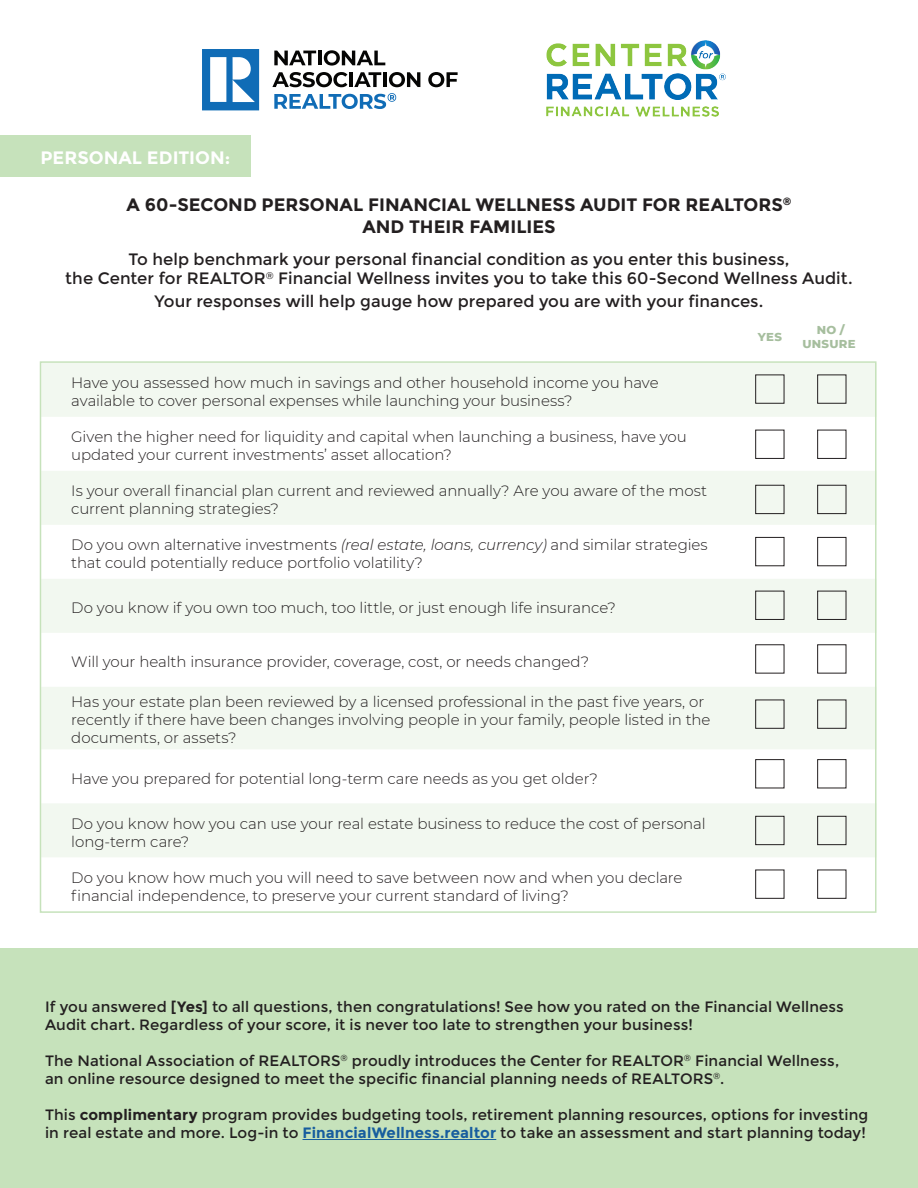
<style>
.page{position:relative;width:918px;height:1188px;background:#fff}
.page>*{position:absolute;margin:0;border:0;box-sizing:border-box;transform-origin:0 0}
.t1{font:700 18px/21.6px "Montserrat";color:#231f20;text-align:center}
.t2{font:700 18px "Montserrat";color:#fff}
.t3{font:16.5px/19.8px "Montserrat";letter-spacing:.005em;color:#231f20;text-align:center}
.t4{font:300 15px/18px "Montserrat";letter-spacing:-.005em;color:#231f20}
.t5{font:15px/18px "Montserrat";letter-spacing:.005em;color:#231f20}
.t6{font:800 11.7px/14.1px "Montserrat";letter-spacing:.025em;color:#a6be9e;text-align:center}
.s1{font-style:italic}
.s2{font-weight:700}
.s3{font-weight:700;color:#175d9e}
</style>
<div class="page">
<div style="left:0;top:948px;width:918px;height:240px;background:#c6e2bb"></div>
<svg style="left:43px;top:364px;width:831px;height:493px;fill:#f2f8f0"></svg>
<div style="left:755px;top:375px;width:29px;height:29px;border:1px solid #231f20"></div>
<div style="left:755px;top:591px;width:29px;height:29px;border:1px solid #231f20"></div>
<div style="left:755px;top:485px;width:29px;height:29px;border:1px solid #231f20"></div>
<div style="left:755px;top:700px;width:29px;height:29px;border:1px solid #231f20"></div>
<div style="left:755px;top:816px;width:29px;height:29px;border:1px solid #231f20"></div>
<div style="left:755px;top:430px;width:29px;height:29px;border:1px solid #231f20"></div>
<div style="left:755px;top:644px;width:29px;height:30px;border:1px solid #231f20"></div>
<div style="left:755px;top:537px;width:29px;height:29px;border:1px solid #231f20"></div>
<div style="left:755px;top:759px;width:29px;height:29px;border:1px solid #231f20"></div>
<div style="left:755px;top:870px;width:29px;height:29px;border:1px solid #231f20"></div>
<div style="left:817px;top:375px;width:29px;height:29px;border:1px solid #231f20"></div>
<div style="left:817px;top:591px;width:29px;height:29px;border:1px solid #231f20"></div>
<div style="left:817px;top:485px;width:29px;height:29px;border:1px solid #231f20"></div>
<div style="left:817px;top:700px;width:29px;height:29px;border:1px solid #231f20"></div>
<div style="left:817px;top:816px;width:29px;height:29px;border:1px solid #231f20"></div>
<div style="left:817px;top:430px;width:29px;height:29px;border:1px solid #231f20"></div>
<div style="left:817px;top:644px;width:29px;height:30px;border:1px solid #231f20"></div>
<div style="left:817px;top:537px;width:29px;height:29px;border:1px solid #231f20"></div>
<div style="left:817px;top:759px;width:29px;height:29px;border:1px solid #231f20"></div>
<div style="left:817px;top:870px;width:29px;height:29px;border:1px solid #231f20"></div>
<img style="left:546px;top:40px;width:180px;height:77px">
<svg style="left:274px;top:51px;width:42px;height:14px"></svg>
<hr style="left:318px;top:51px;width:4px;height:14px;background:#050504">
<svg style="left:324px;top:50px;width:61px;height:16px"></svg>
<svg style="left:272px;top:72px;width:75px;height:15px"></svg>
<hr style="left:349px;top:72px;width:4px;height:15px;background:#050504">
<svg style="left:354px;top:72px;width:27px;height:15px"></svg>
<hr style="left:383px;top:72px;width:4px;height:15px;background:#050504">
<svg style="left:389px;top:72px;width:31px;height:15px"></svg>
<svg style="left:428px;top:72px;width:30px;height:15px"></svg>
<svg style="left:274px;top:93px;width:122px;height:16px"></svg>
<svg style="left:202px;top:49px;width:57px;height:61px"></svg>
<hr style="left:303px;top:1139px;width:193px;height:1px;background:#175d9e">
<div style="left:0;top:135px;width:251px;height:42px;background:#c6e2bb"></div>
<p class="t2" style="left:40px;top:147px;width:191px">PERSONAL EDITION:</p>
<p class="t1" style="left:127px;top:194px;width:666px">A 60-SECOND PERSONAL FINANCIAL WELLNESS AUDIT FOR REALTORS<sup>®<br></sup>AND THEIR FAMILIES</p>
<p class="t3" style="left:65px;top:249px;width:789px">To help benchmark your personal financial condition as you enter this business,<br>the Center for REALTOR<sup>®</sup> Financial Wellness invites you to take this 60-Second Wellness Audit.</p>
<p class="t3" style="left:155px;top:291px;width:610px">Your responses will help gauge how prepared you are with your finances.</p>
<p class="t4" style="left:71px;top:373px;width:589px">Have you assessed how much in savings and other household income you have available to cover personal expenses while launching your business?</p>
<p class="t4" style="left:71px;top:427px;width:617px">Given the higher need for liquidity and capital when launching a business, have you updated your current investments’ asset allocation?</p>
<p class="t4" style="left:71px;top:481px;width:638px">Is your overall financial plan current and reviewed annually? Are you aware of the most current planning strategies?</p>
<p class="t4" style="left:71px;top:535px;width:638px">Do you own alternative investments <span class="s1">(real estate, loans, currency)</span> and similar strategies that could potentially reduce portfolio volatility?</p>
<p class="t4" style="left:71px;top:598px;width:546px">Do you know if you own too much, too little, or just enough life insurance?</p>
<p class="t4" style="left:71px;top:652px;width:519px">Will your health insurance provider, coverage, cost, or needs changed?</p>
<p class="t4" style="left:71px;top:693px;width:641px">Has your estate plan been reviewed by a licensed professional in the past five years, or recently if there have been changes involving people in your family, people listed in the documents, or assets?</p>
<p class="t4" style="left:71px;top:769px;width:528px">Have you prepared for potential long-term care needs as you get older?</p>
<p class="t4" style="left:71px;top:814px;width:636px">Do you know how you can use your real estate business to reduce the cost of personal long-term care?</p>
<p class="t4" style="left:71px;top:868px;width:613px">Do you know how much you will need to save between now and when you declare financial independence, to preserve your current standard of living?</p>
<p class="t6" style="left:758px;top:330px;width:26px">YES</p>
<p class="t6" style="left:802px;top:323px;width:55px">NO /<br>UNSURE</p>
<p class="t5" style="left:45px;top:998px;width:800px">If you answered <span class="s2">[Yes]</span> to all questions, then congratulations! See how you rated on the Financial Wellness<br>Audit chart. Regardless of your score, it is never too late to strengthen your business!</p>
<p class="t5" style="left:45px;top:1052px;width:796px">The National Association of REALTORS<sup>®</sup> proudly introduces the Center for REALTOR<sup>®</sup> Financial Wellness, an online resource designed to meet the specific financial planning needs of REALTORS<sup>®</sup>.</p>
<p class="t5" style="left:45px;top:1106px;width:825px">This <span class="s2">complimentary</span> program provides budgeting tools, retirement planning resources, options for investing in real estate and more. Log-in to <span class="s3">FinancialWellness.realtor</span> to take an assessment and start planning today!</p>
</div>
